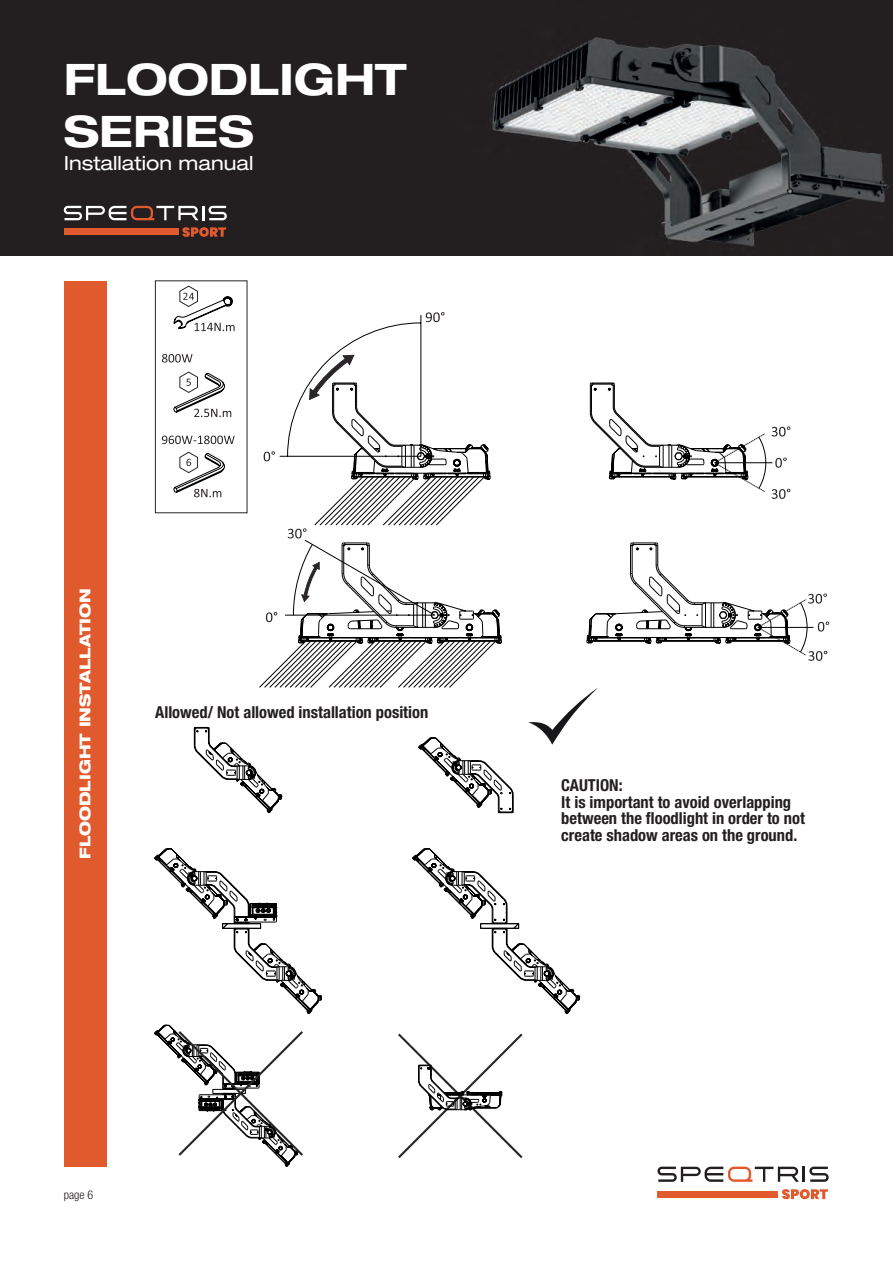
<style>
.page{position:relative;width:893px;height:1263px;background:#fff}
.page>*{position:absolute;margin:0;border:0;box-sizing:border-box;transform-origin:0 0}
.t1{font:700 expanded 43.5px/52.2px "Helvetica Neue LT Std";color:#fff}
.t2{font:expanded 19.5px "Helvetica Neue LT Std";color:#fff}
.t3{font:700 condensed 16.5px/16.5px "Helvetica Neue LT Std";color:#231f20}
.t4{font:800 expanded 15px "Helvetica Neue LT Std";color:#fff}
.t5{font:300 condensed 12px "Helvetica Neue LT Std";color:#231f20}
</style>
<div class="page">
<div style="left:64px;top:281px;width:42px;height:885px;background:#e05a2d"></div>
<svg style="left:657px;top:1166px;width:172px;height:16px"></svg>
<svg style="left:782px;top:1189px;width:46px;height:10px"></svg>
<div style="left:658px;top:1190px;width:120px;height:7px;background:#e15a2d"></div>
<svg style="left:279px;top:315px;width:336px;height:210px"></svg>
<svg style="left:426px;top:312px;width:19px;height:10px"></svg>
<svg style="left:264px;top:451px;width:11px;height:10px"></svg>
<svg style="left:590px;top:383px;width:200px;height:116px"></svg>
<svg style="left:174px;top:285px;width:61px;height:46px"></svg>
<svg style="left:173px;top:371px;width:58px;height:46px"></svg>
<svg style="left:162px;top:354px;width:31px;height:8px"></svg>
<svg style="left:162px;top:436px;width:73px;height:8px"></svg>
<svg style="left:173px;top:451px;width:52px;height:46px"></svg>
<div style="left:155px;top:281px;width:92px;height:232px;border:1px solid #2a2528"></div>
<svg style="left:309px;top:355px;width:182px;height:125px"></svg>
<svg style="left:154px;top:1025px;width:149px;height:142px"></svg>
<svg style="left:398px;top:1033px;width:125px;height:125px"></svg>
<div style="left:0;top:0;width:893px;height:255px;background:#231f20"></div>
<img style="left:492px;top:37px;width:397px;height:210px">
<svg style="left:64px;top:205px;width:163px;height:32px"></svg>
<div style="left:64px;top:229px;width:114px;height:6px;background:#e15a2d"></div>
<svg style="left:154px;top:528px;width:675px;height:486px"></svg>
<h1 class="t1" style="left:64px;top:52px;width:344px">FLOODLIGHT<br>SERIES</h1>
<p class="t2" style="left:64px;top:152px;width:191px">Installation manual</p>
<p class="t4" style="left:75px;top:859px;width:272px;rotate:-90deg">FLOODLIGHT INSTALLATION</p>
<p class="t3" style="left:155px;top:703px;width:275px">Allowed/ Not allowed installation position</p>
<p class="t5" style="left:64px;top:1188px;width:31px">page 6</p>
<p class="t3" style="left:561px;top:777px;width:245px">CAUTION:<br>It is important to avoid overlapping between the oodlight in order to not create shadow areas on the ground.</p>
</div>
